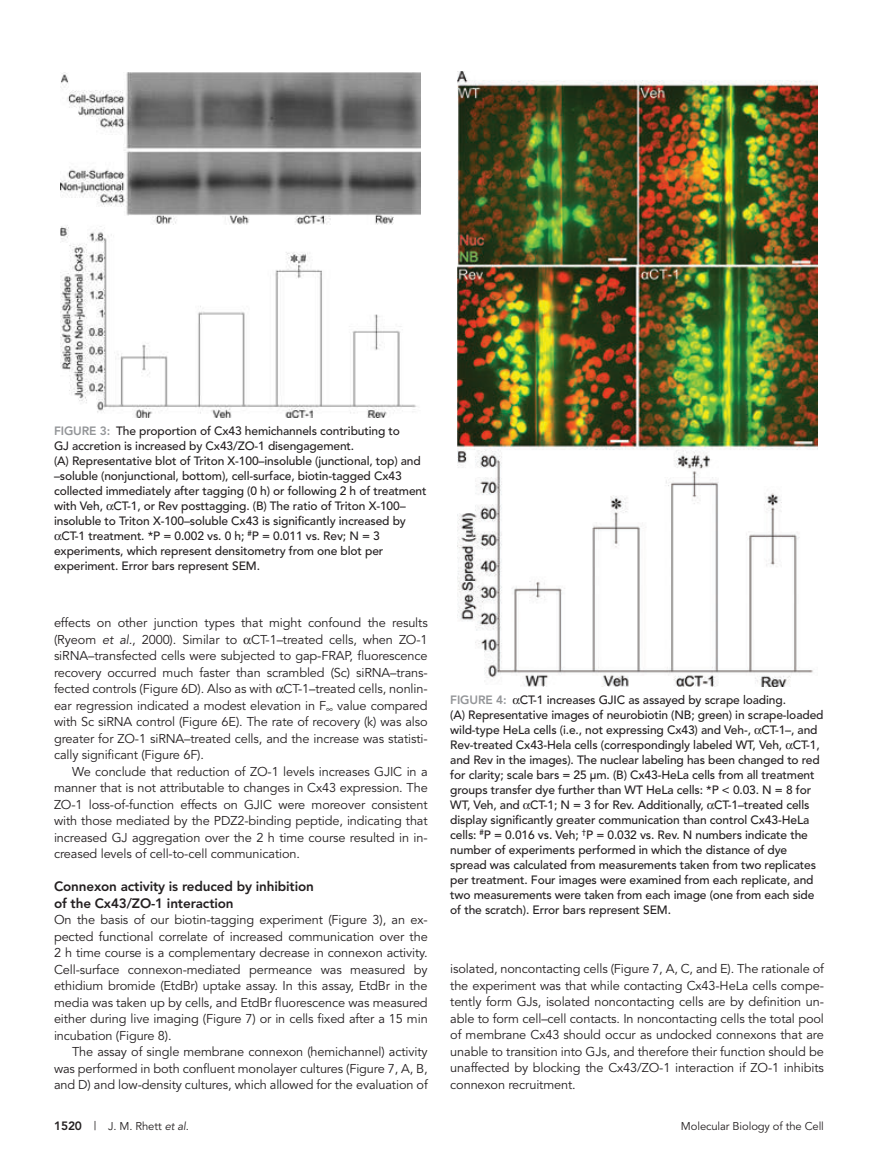
<style>
.page{position:relative;width:878px;height:1175px;background:#fff}
.page>*{position:absolute;margin:0;border:0;box-sizing:border-box;transform-origin:0 0}
.t1{font:800 13.5px/16.5px "Avenir";letter-spacing:-.01em;color:#231f20}
.t2{font:12.75px/16.5px "Avenir";letter-spacing:-.01em;color:#231f20;text-align:justify}
.t3{font:500 12px/15px "Avenir";letter-spacing:-.01em;color:#231f20}
.t4{font:11.25px "Avenir";letter-spacing:-.01em;color:#231f20}
.s1{font-weight:800;color:#939598}
.s2{font-style:italic}
.s3{font-weight:800;font-size:12px}
.s4{font-size:12px}
</style>
<div class="page">
<img style="left:61px;top:72px;width:360px;height:345px">
<img style="left:457px;top:72px;width:360px;height:614px">
<p class="t3" style="left:54px;top:423px;width:347px"><span class="s1">Fig ure 3:</span> The proportion of Cx43 hemichannels contributing to</p>
<p class="t3" style="left:54px;top:438px;width:302px">GJ accretion is increased by Cx43/ZO-1 disengagement.</p>
<p class="t3" style="left:54px;top:453px;width:368px">(A) Representative blot of Triton X-100–insoluble (junctional, top) and</p>
<p class="t3" style="left:54px;top:468px;width:349px">–soluble (nonjunctional, bottom), cell-surface, biotin-tagged Cx43</p>
<p class="t3" style="left:54px;top:483px;width:374px">collected immediately after tagging (0 h) or following 2 h of treatment</p>
<p class="t3" style="left:54px;top:498px;width:353px">with Veh, CT-1, or Rev posttagging. (B) The ratio of Triton X-100–</p>
<p class="t3" style="left:54px;top:513px;width:353px">insoluble to Triton X-100–soluble Cx43 is significantly increased by</p>
<p class="t3" style="left:61px;top:528px;width:320px">CT-1 treatment. *P = 0.002 vs. 0 h; <sup>#</sup>P = 0.011 vs. Rev; N = 3</p>
<p class="t3" style="left:54px;top:543px;width:331px">experiments, which represent densitometry from one blot per</p>
<p class="t3" style="left:54px;top:558px;width:207px">experiment. Error bars represent SEM.</p>
<p class="t2" style="left:54px;top:615px;width:375px">effects on other junction types that might confound the results (Ryeom <span class="s2">et al.</span>, 2000). Similar to CT-1–treated cells, when ZO-1 siRNA–transfected cells were subjected to gap-FRAP, fluorescence recovery occurred much faster than scrambled (Sc) siRNA–trans&shy;fected controls (Figure 6D). Also as with CT-1–treated cells, nonlin&shy;ear regression indicated a modest elevation in F∞ value compared with Sc siRNA control (Figure 6E). The rate of recovery (k) was also greater for ZO-1 siRNA–treated cells, and the increase was statisti&shy;cally significant (Figure 6F).</p>
<p class="t2" style="left:54px;top:763px;width:375px;text-indent:18px">We conclude that reduction of ZO-1 levels increases GJIC in a manner that is not attributable to changes in Cx43 expression. The ZO-1 loss-of-function effects on GJIC were moreover consistent with those mediated by the PDZ2-binding peptide, indicating that increased GJ aggregation over the 2 h time course resulted in in&shy;creased levels of cell-to-cell communication.</p>
<p class="t1" style="left:54px;top:878px;width:261px">Connexon activity is reduced by inhibition of the Cx43/ZO-1 interaction</p>
<p class="t2" style="left:54px;top:912px;width:375px">On the basis of our biotin-tagging experiment (Figure 3), an ex&shy;pected functional correlate of increased communication over the 2 h time course is a complementary decrease in connexon activity.<br>Cell-surface connexon-mediated permeance was measured by ethidium bromide (EtdBr) uptake assay. In this assay, EtdBr in the media was taken up by cells, and EtdBr fluorescence was measured either during live imaging (Figure 7) or in cells fixed after a 15 min incubation (Figure 8).</p>
<p class="t2" style="left:54px;top:1044px;width:375px;text-indent:18px">The assay of single membrane connexon (hemichannel) activity was performed in both confluent monolayer cultures (Figure 7, A, B, and D) and low-density cultures, which allowed for the evaluation of</p>
<p class="t3" style="left:450px;top:692px;width:375px"><span class="s1">Fig ure 4:</span> CT-1 increases GJIC as assayed by scrape loading.<br>(A) Representative images of neurobiotin (NB; green) in scrape-loaded wild-type HeLa cells (i.e., not expressing Cx43) and Veh-, CT-1–, and Rev-treated Cx43-Hela cells (correspondingly labeled WT, Veh, CT-1, and Rev in the images). The nuclear labeling has been changed to red for clarity; scale bars = 25 μm. (B) Cx43-HeLa cells from all treatment groups transfer dye further than WT HeLa cells: *P &lt; 0.03. N = 8 for WT, Veh, and CT-1; N = 3 for Rev. Additionally, CT-1–treated cells display significantly greater communication than control Cx43-HeLa cells: <sup>#</sup>P = 0.016 vs. Veh; <sup>†</sup>P = 0.032 vs. Rev. N numbers indicate the number of experiments performed in which the distance of dye spread was calculated from measurements taken from two replicates per treatment. Four images were examined from each replicate, and two measurements were taken from each image (one from each side of the scratch). Error bars represent SEM.</p>
<p class="t2" style="left:450px;top:960px;width:375px">isolated, noncontacting cells (Figure 7, A, C, and E). The rationale of the experiment was that while contacting Cx43-HeLa cells compe&shy;tently form GJs, isolated noncontacting cells are by definition un&shy;able to form cell–cell contacts. In noncontacting cells the total pool of membrane Cx43 should occur as undocked connexons that are unable to transition into GJs, and therefore their function should be unaffected by blocking the Cx43/ZO-1 interaction if ZO-1 inhibits connexon recruitment.</p>
<p class="t4" style="left:54px;top:1119px;width:136px"><span class="s3">1520</span> <span class="s4">|</span> J. M. Rhett <span class="s2">et al</span>.</p>
<p class="t4" style="left:681px;top:1119px;width:144px">Molecular Biology of the Cell</p>
</div>
